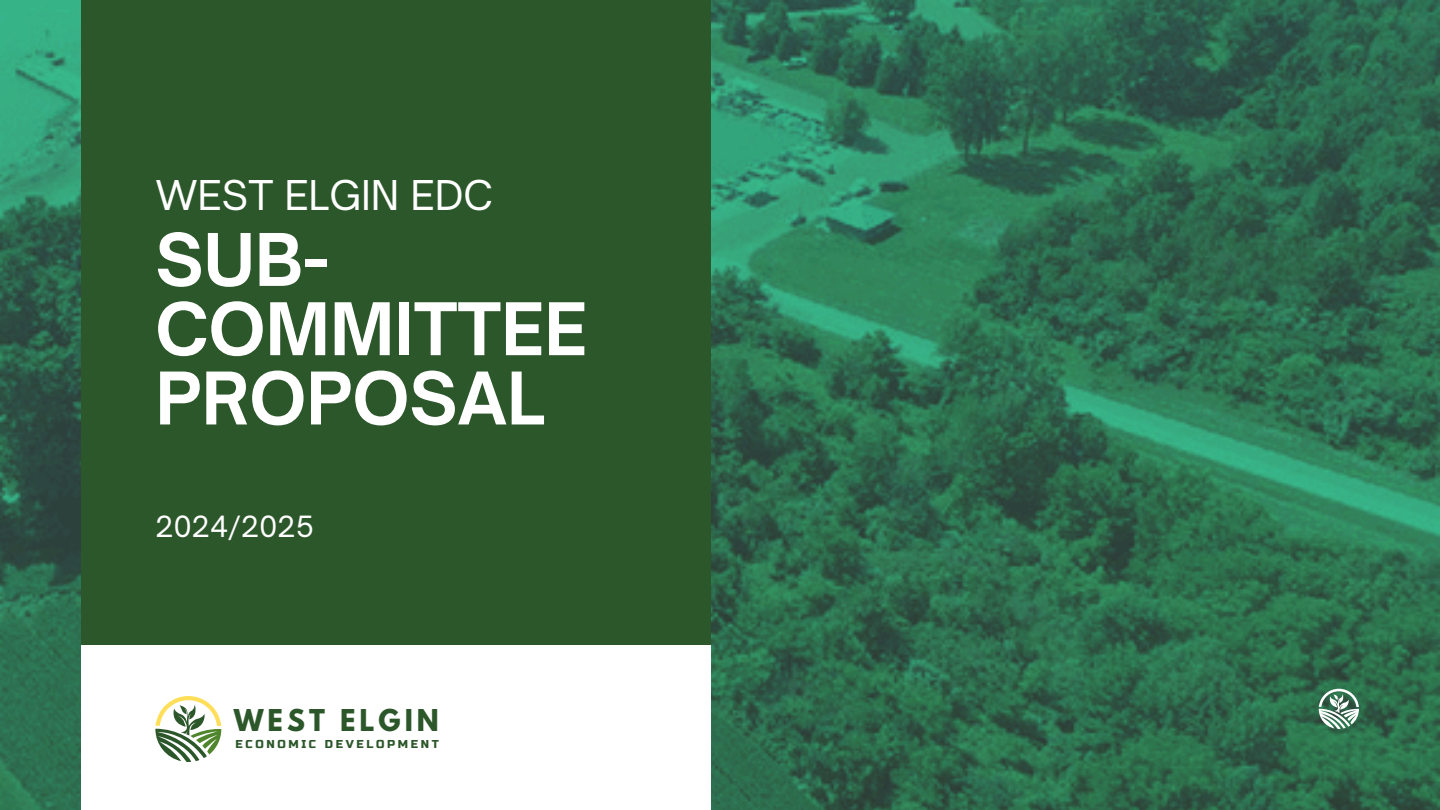
<style>
.page{position:relative;width:1440px;height:810px;background:#fff}
.page>*{position:absolute;margin:0;border:0;box-sizing:border-box;transform-origin:0 0}
.t1{font:700 69.4px/69.3px "Open Sauce One";color:#fff}
.t2{font:39.3px "Open Sauce One";color:#fff}
.t3{font:28px "Open Sauce One";color:#fff}
.t4{font:700 26.6px "League Spartan";letter-spacing:.15em;color:#2c572a}
.t5{font:11.4px "Russo One";letter-spacing:.235em;color:#2c572a}
</style>
<div class="page">
<img style="left:0;top:0;width:1440px;height:810px">
<div style="left:81px;top:0;width:629px;height:810px;background:#2c572a"></div>
<div style="left:81px;top:646px;width:629px;height:164px;background:#fff"></div>
<svg style="left:155px;top:696px;width:66px;height:66px"></svg>
<svg style="left:1319px;top:689px;width:40px;height:40px"></svg>
<h4 class="t2" style="left:155px;top:171px;width:339px">WEST ELGIN EDC</h4>
<h1 class="t1" style="left:155px;top:225px;width:433px">SUB-<br>COMMITTEE<br>PROPOSAL</h1>
<p class="t3" style="left:155px;top:509px;width:160px">2024/2025</p>
<h3 class="t4" style="left:234px;top:707px;width:207px">WEST ELGIN</h3>
<p class="t5" style="left:236px;top:738px;width:205px">ECONOMIC DEVELOPMENT</p>
</div>
